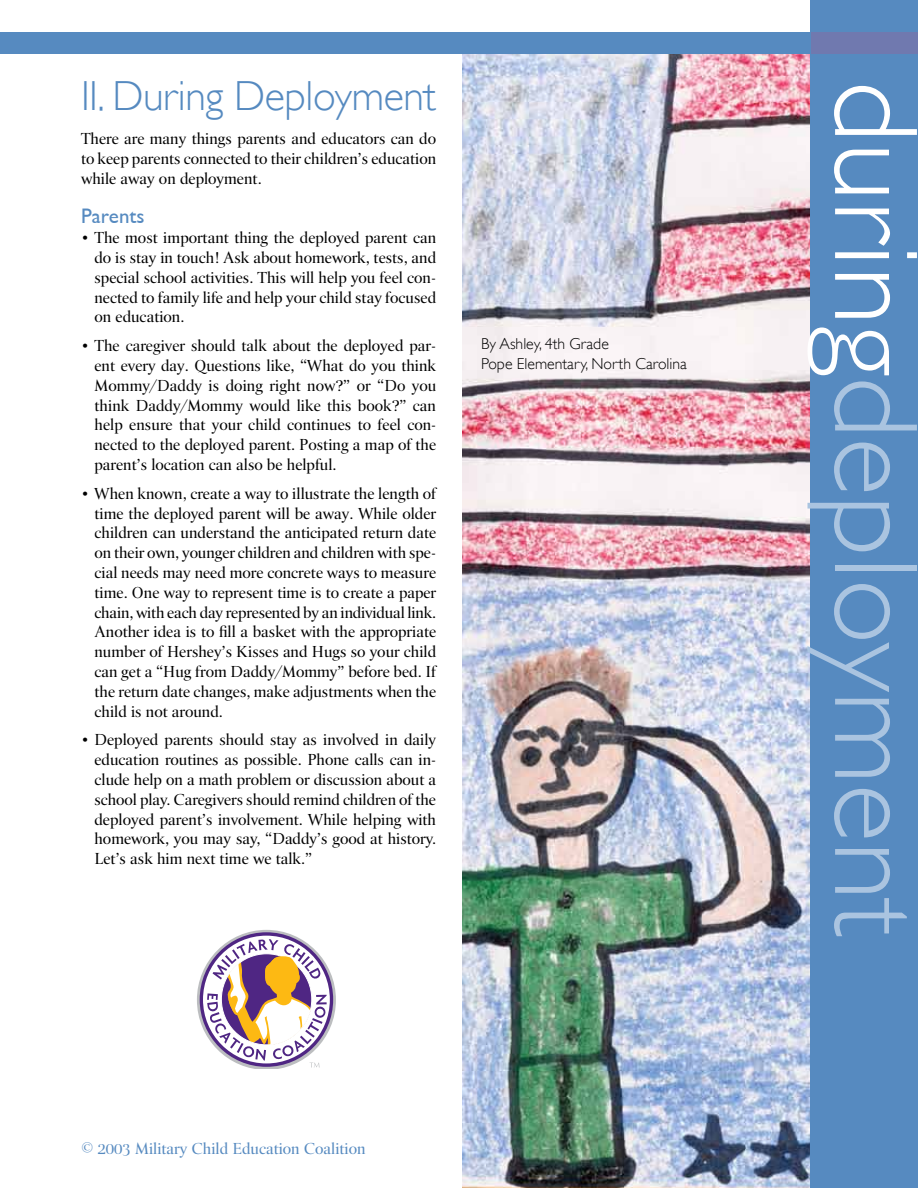
<style>
.page{position:relative;width:918px;height:1188px;background:#fff}
.page>*{position:absolute;margin:0;border:0;box-sizing:border-box;transform-origin:0 0}
.t1{font:300 120px "Gill Sans";color:#aac4e0}
.t2{font:300 42px "Gill Sans";letter-spacing:-.01em;color:#568ac0}
.t3{font:21px "Gentle Sans";color:#568ac0}
.t4{font:16.5px/19.8px "Promemoria";color:#000;text-align:justify}
.t5{font:16.5px "Promemoria";color:#568ac0}
.t6{font:300 15.75px/19.8px "Gill Sans";color:#000}
.s1{color:#fff}
</style>
<div class="page">
<img style="left:462px;top:53px;width:348px;height:1135px">
<div style="left:0;top:32px;width:918px;height:21px;background:#568ac0"></div>
<div style="left:810px;top:0;width:108px;height:1188px;background:#568ac0"></div>
<div style="left:812px;top:32px;width:106px;height:22px;background:#7079af"></div>
<svg style="left:197px;top:930px;width:139px;height:139px"></svg>
<h2 class="t2" style="left:81px;top:72px;width:357px">II. During Deployment</h2>
<p class="t4" style="left:81px;top:129px;width:357px">There are many things parents and educators can do to keep parents connected to their children’s education while away on deployment.</p>
<p class="t3" style="left:81px;top:204px;width:65px">Parents</p>
<p class="t4" style="left:94px;top:228px;width:343px;text-indent:-13px">• The most important thing the deployed parent can do is stay in touch! Ask about homework, tests, and special school activities. This will help you feel con&shy;nected to family life and help your child stay focused on education.</p>
<p class="t4" style="left:94px;top:336px;width:343px;text-indent:-13px">• The caregiver should talk about the deployed par&shy;ent every day. Questions like, “What do you think Mommy/Daddy is doing right now?” or “Do you think Daddy/Mommy would like this book?” can help ensure that your child continues to feel con&shy;nected to the deployed parent. Posting a map of the parent’s location can also be helpful.</p>
<p class="t4" style="left:94px;top:483px;width:343px;text-indent:-13px">• When known, create a way to illustrate the length of time the deployed parent will be away. While older children can understand the anticipated return date on their own, younger children and children with spe&shy;cial needs may need more concrete ways to measure time. One way to represent time is to create a paper chain, with each day represented by an individual link.<br>Another idea is to fill a basket with the appropriate number of Hershey’s Kisses and Hugs so your child can get a “Hug from Daddy/Mommy” before bed. If the return date changes, make adjustments when the child is not around.</p>
<p class="t4" style="left:94px;top:730px;width:343px;text-indent:-13px">• Deployed parents should stay as involved in daily education routines as possible. Phone calls can in&shy;clude help on a math problem or discussion about a school play. Caregivers should remind children of the deployed parent’s involvement. While helping with homework, you may say, “Daddy’s good at history.<br>Let’s ask him next time we talk.”</p>
<p class="t6" style="left:481px;top:334px;width:207px">By Ashley, 4th Grade<br>Pope Elementary, North Carolina</p>
<p class="t5" style="left:81px;top:1139px;width:286px">© 2003 Military Child Education Coalition</p>
<h1 class="t1" style="left:944px;top:81px;width:859px;rotate:90deg"><span class="s1">during</span>deployment</h1>
</div>
